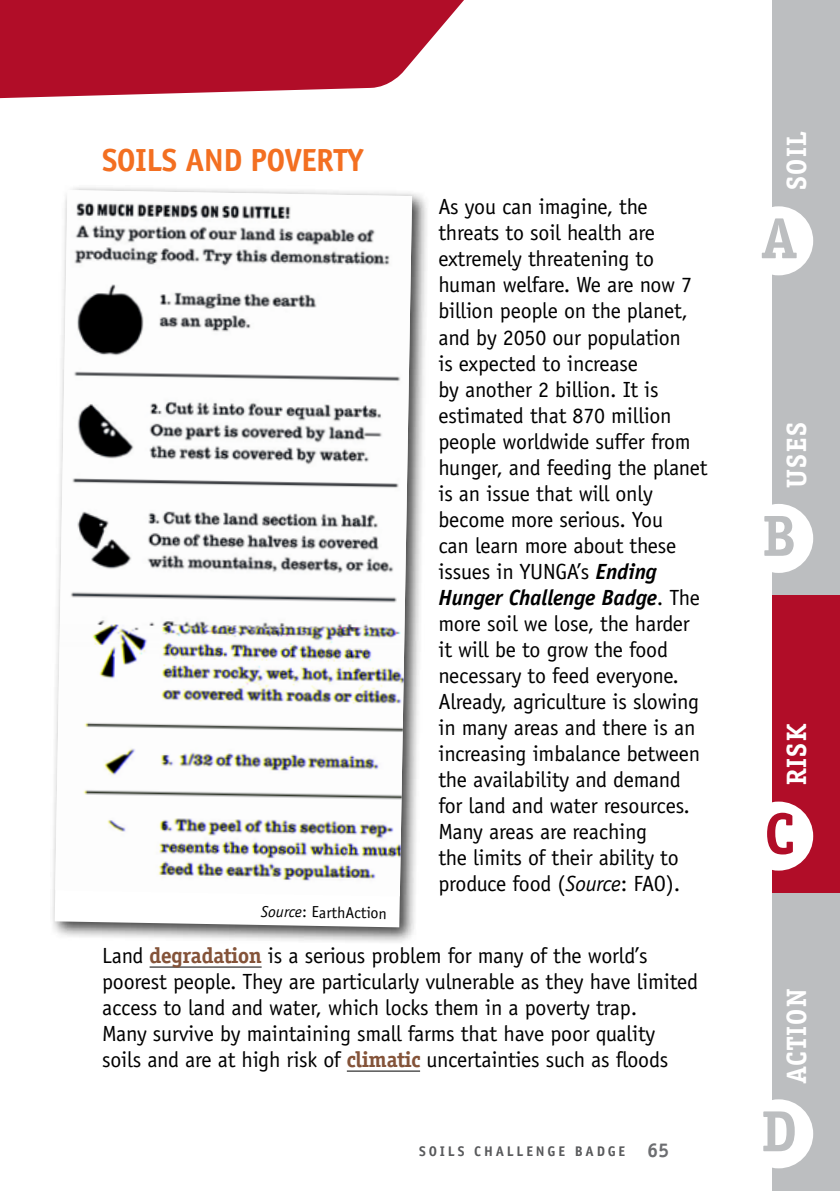
<style>
.page{position:relative;width:840px;height:1191px;background:#fff}
.page>*{position:absolute;margin:0;border:0;box-sizing:border-box;transform-origin:0 0}
.t1{font:700 58px "Officina Ser ITC Std";color:#bcbec0}
.t2{font:700 58px "Officina Ser ITC Std";color:#b10d28}
.t3{font:700 32px "Officina Sans Std";letter-spacing:-.02em;color:#f36f21}
.t4{font:700 28px "Officina Ser ITC Std";letter-spacing:.05em;color:#fff}
.t5{font:22px/26px "Officina Sans Std";letter-spacing:-.01em;color:#000}
.t6{font:16px "Officina Sans Std";color:#000}
.t7{font:700 14px "Officina Sans Std";letter-spacing:.2em;color:#58595b}
.s1{font-style:italic}
.s2{font-weight:700;font-style:italic}
.s3{font-family:"Officina Ser ITC Std";font-weight:700;color:#845339}
.s4{font-size:20px;color:#6d6e71}
</style>
<div class="page">
<svg style="left:0;top:0;width:464px;height:99px;background:#bc2f46"></svg>
<div style="left:771px;top:0;width:68px;height:298px;background:#bcbec0"></div>
<div style="left:771px;top:298px;width:68px;height:297px;background:#bcbec0"></div>
<div style="left:771px;top:595px;width:68px;height:298px;background:#b10d28"></div>
<div style="left:771px;top:893px;width:68px;height:298px;background:#bcbec0"></div>
<div style="left:743px;top:206px;width:69px;height:69px;background:#fff;border-radius:50%"></div>
<div style="left:743px;top:504px;width:69px;height:69px;background:#fff;border-radius:50%"></div>
<div style="left:743px;top:801px;width:69px;height:69px;background:#fff;border-radius:50%"></div>
<div style="left:743px;top:1099px;width:69px;height:69px;background:#fff;border-radius:50%"></div>
<div style="left:48px;top:184px;width:381px;height:761px;background:#000;opacity:.75"></div>
<svg style="left:55px;top:896px;width:357px;height:31px"></svg>
<img style="left:55px;top:190px;width:357px;height:706px">
<hr style="left:149px;top:966px;width:112px;height:1px;background:#000">
<hr style="left:346px;top:1070px;width:74px;height:1px;background:#000">
<h2 class="t3" style="left:102px;top:140px;width:31px">SOILS</h2>
<h2 class="t3" style="left:185px;top:140px;width:20px">AND</h2>
<h2 class="t3" style="left:250px;top:140px;width:99px">POVERTY</h2>
<p class="t6" style="left:261px;top:901px;width:127px;rotate:1deg"><span class="s1">Source</span>: EarthAction</p>
<p class="t5" style="left:438px;top:194px;width:270px">As you can imagine, the threats to soil health are extremely threatening to human welfare. We are now 7 billion people on the planet, and by 2050 our population<br>is expected to increase<br>by another 2 billion. It is estimated that 870 million people worldwide suffer from hunger, and feeding the planet is an issue that will only become more serious. You<br>can learn more about these issues in YUNGA’s <span class="s2">Ending<br>Hunger Challenge Badge</span>. The more soil we lose, the harder it will be to grow the food necessary to feed everyone.<br>Already, agriculture is slowing in many areas and there is an increasing imbalance between the availability and demand for land and water resources.<br>Many areas are reaching<br>the limits of their ability to produce food (<span class="s1">Source</span>: FAO).</p>
<p class="t5" style="left:102px;top:942px;width:597px">Land <span class="s3">degradation</span> is a serious problem for many of the world’s poorest people. They are particularly vulnerable as they have limited access to land and water, which locks them in a poverty trap.<br>Many survive by maintaining small farms that have poor quality soils and are at high risk of <span class="s3">climatic</span> uncertainties such as floods</p>
<p class="t7" style="left:419px;top:1142px;width:251px">SOILS CHALLENGE BADGE <span class="s4">65</span></p>
<p class="t4" style="left:778px;top:190px;width:60px;rotate:-90deg">soil</p>
<h1 class="t1" style="left:762px;top:203px;width:35px">a</h1>
<p class="t4" style="left:778px;top:487px;width:67px;rotate:-90deg">uses</p>
<h1 class="t1" style="left:762px;top:500px;width:35px">b</h1>
<p class="t4" style="left:778px;top:785px;width:63px;rotate:-90deg">risk</p>
<h1 class="t2" style="left:764px;top:798px;width:31px">c</h1>
<p class="t4" style="left:778px;top:1083px;width:96px;rotate:-90deg">action</p>
<h1 class="t1" style="left:761px;top:1095px;width:37px">d</h1>
</div>
